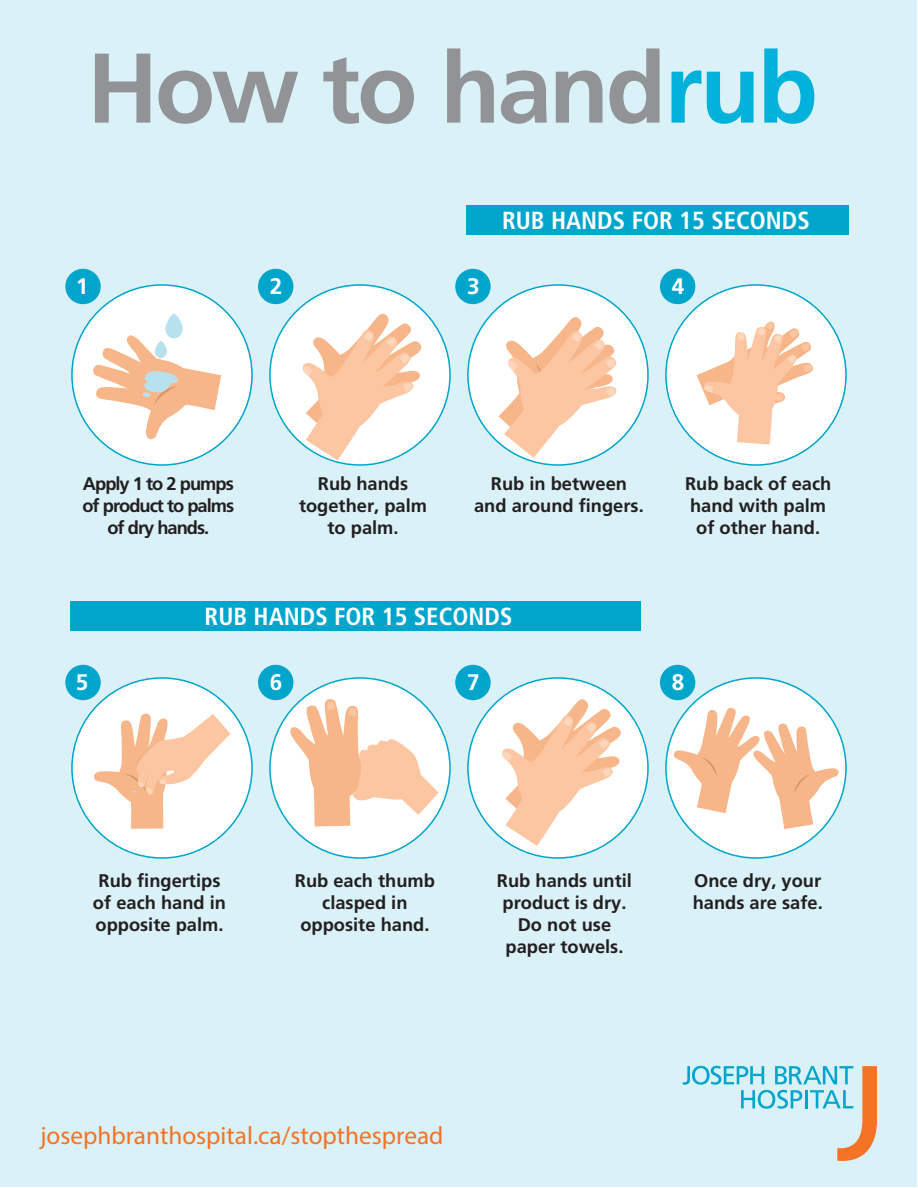
<style>
.page{position:relative;width:918px;height:1188px;background:#fff}
.page>*{position:absolute;margin:0;border:0;box-sizing:border-box;transform-origin:0 0}
.t1{font:700 98.85px "Frutiger";letter-spacing:-.035em;color:#919396}
.t2{font:25.2px "Myriad Pro";color:#f47325}
.t3{font:700 condensed 24.75px "Frutiger";color:#fff}
.t4{font:700 22.5px "Frutiger";color:#fff}
.t5{font:700 18.3px/21.9px "Frutiger";color:#231f20;text-align:center}
.t6{font:700 18.3px/21.9px "Frutiger";letter-spacing:-.055em;color:#231f20;text-align:center}
.s1{color:#00b1dc}
</style>
<div class="page">
<div style="left:0;top:0;width:916px;height:1186px;background:#d9f1f7"></div>
<div style="left:467px;top:205px;width:382px;height:30px;background:#00a5cc"></div>
<div style="left:70px;top:601px;width:570px;height:29px;background:#00a5cc"></div>
<svg style="left:683px;top:1066px;width:194px;height:95px"></svg>
<div style="left:72px;top:285px;width:180px;height:180px;background:#fff;border-radius:50%"></div>
<div style="left:270px;top:285px;width:180px;height:180px;background:#fff;border-radius:50%"></div>
<div style="left:468px;top:285px;width:180px;height:180px;background:#fff;border-radius:50%"></div>
<div style="left:666px;top:285px;width:180px;height:180px;background:#fff;border-radius:50%"></div>
<div style="left:72px;top:678px;width:180px;height:180px;background:#fff;border-radius:50%"></div>
<div style="left:270px;top:678px;width:180px;height:180px;background:#fff;border-radius:50%"></div>
<div style="left:468px;top:678px;width:180px;height:180px;background:#fff;border-radius:50%"></div>
<div style="left:666px;top:678px;width:180px;height:180px;background:#fff;border-radius:50%"></div>
<div style="left:65px;top:269px;width:36px;height:35px;background:#00a5cc;border-radius:50%"></div>
<div style="left:258px;top:269px;width:35px;height:35px;background:#00a5cc;border-radius:50%"></div>
<div style="left:455px;top:269px;width:36px;height:35px;background:#00a5cc;border-radius:50%"></div>
<div style="left:660px;top:269px;width:35px;height:35px;background:#00a5cc;border-radius:50%"></div>
<div style="left:65px;top:665px;width:36px;height:35px;background:#00a5cc;border-radius:50%"></div>
<div style="left:258px;top:665px;width:35px;height:35px;background:#00a5cc;border-radius:50%"></div>
<div style="left:455px;top:665px;width:36px;height:35px;background:#00a5cc;border-radius:50%"></div>
<div style="left:660px;top:665px;width:35px;height:35px;background:#00a5cc;border-radius:50%"></div>
<svg style="left:299px;top:311px;width:124px;height:149px"></svg>
<svg style="left:498px;top:696px;width:125px;height:150px"></svg>
<svg style="left:92px;top:314px;width:129px;height:128px"></svg>
<svg style="left:697px;top:321px;width:117px;height:124px"></svg>
<svg style="left:92px;top:713px;width:138px;height:116px"></svg>
<svg style="left:671px;top:707px;width:170px;height:122px"></svg>
<svg style="left:498px;top:317px;width:121px;height:141px"></svg>
<svg style="left:286px;top:698px;width:153px;height:128px"></svg>
<h1 class="t1" style="left:87px;top:30px;width:732px">How to hand<span class="s1">rub</span></h1>
<h3 class="t3" style="left:502px;top:206px;width:309px">RUB HANDS FOR 15 SECONDS</h3>
<p class="t4" style="left:76px;top:273px;width:14px">1</p>
<p class="t4" style="left:270px;top:273px;width:14px">2</p>
<p class="t4" style="left:467px;top:273px;width:14px">3</p>
<p class="t4" style="left:672px;top:273px;width:14px">4</p>
<p class="t6" style="left:82px;top:472px;width:153px">Apply 1 to 2 pumps of product to palms of dry hands.</p>
<p class="t5" style="left:299px;top:472px;width:130px">Rub hands together, palm to palm.</p>
<p class="t5" style="left:474px;top:472px;width:171px">Rub in between and around fingers.</p>
<p class="t5" style="left:685px;top:472px;width:148px">Rub back of each hand with palm of other hand.</p>
<h3 class="t3" style="left:205px;top:602px;width:309px">RUB HANDS FOR 15 SECONDS</h3>
<p class="t4" style="left:76px;top:669px;width:14px">5</p>
<p class="t4" style="left:270px;top:669px;width:14px">6</p>
<p class="t4" style="left:467px;top:669px;width:14px">7</p>
<p class="t4" style="left:672px;top:669px;width:14px">8</p>
<p class="t5" style="left:93px;top:870px;width:135px">Rub fingertips of each hand in opposite palm.</p>
<p class="t5" style="left:295px;top:870px;width:142px">Rub each thumb clasped in opposite hand.</p>
<p class="t5" style="left:497px;top:870px;width:137px">Rub hands until product is dry.<br>Do not use paper towels.</p>
<p class="t5" style="left:693px;top:870px;width:132px;text-align:left">Once dry, your hands are safe.</p>
<h2 class="t2" style="left:40px;top:1120px;width:405px">josephbranthospital.ca/stopthespread</h2>
</div>
